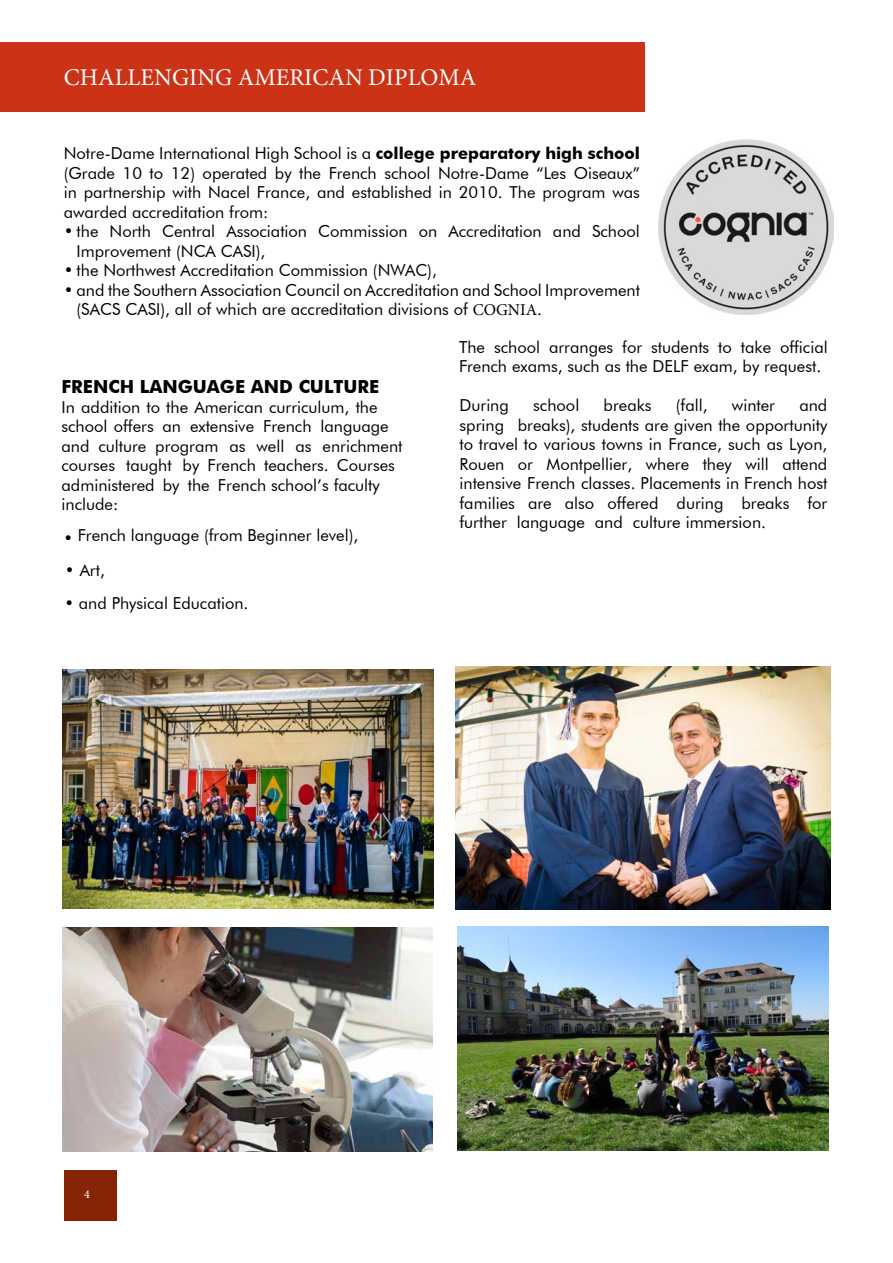
<style>
.page{position:relative;width:893px;height:1263px;background:#fff}
.page>*{position:absolute;margin:0;border:0;box-sizing:border-box;transform-origin:0 0}
.t1{font:24px "Minion Pro";color:#fff}
.t2{font:700 18px "Futura BT";color:#000}
.t3{font:16.5px/19.5px "Futura BT";color:#000}
.t4{font:12px "Minion Pro";color:#fff}
.s1{font-weight:700}
.s2{font-family:"Minion Pro"}
</style>
<div class="page">
<div style="left:0;top:42px;width:645px;height:70px;background:#cb3216"></div>
<div style="left:64px;top:1170px;width:52px;height:50px;background:#872306"></div>
<img style="left:63px;top:927px;width:369px;height:225px">
<img style="left:63px;top:669px;width:370px;height:240px">
<img style="left:456px;top:666px;width:374px;height:244px">
<img style="left:658px;top:140px;width:175px;height:175px">
<img style="left:457px;top:927px;width:372px;height:224px">
<h1 class="t1" style="left:64px;top:62px;width:414px">CHALLENGING AMERICAN DIPLOMA</h1>
<p class="t3" style="left:64px;top:143px;width:578px;text-align:justify">Notre-Dame International High School is a <span class="s1">college preparatory high school </span>(Grade 10 to 12) operated by the French school Notre-Dame “Les Oiseaux” in partnership with Nacel France, and established in 2010. The program was awarded accreditation from:</p>
<p class="t3" style="left:77px;top:221px;width:565px;text-indent:-13px">• the North Central Association Commission on Accreditation and School<br>Improvement (NCA CASI),</p>
<p class="t3" style="left:64px;top:260px;width:375px">• the Northwest Accreditation Commission (NWAC),</p>
<p class="t3" style="left:77px;top:280px;width:565px;text-indent:-13px">• and the Southern Association Council on Accreditation and School Improvement (SACS CASI), all of which are accreditation divisions of <span class="s2">COGNIA</span>.</p>
<p class="t2" style="left:62px;top:376px;width:319px">FRENCH LANGUAGE AND CULTURE</p>
<p class="t3" style="left:62px;top:397px;width:342px">In addition to the American curriculum, the school offers an extensive French language and culture program as well as enrichment courses taught by French teachers. Courses administered by the French school’s faculty include:</p>
<p class="t3" style="left:63px;top:525px;width:296px">• French language (from Beginner level),</p>
<p class="t3" style="left:65px;top:561px;width:42px">• Art,</p>
<p class="t3" style="left:64px;top:594px;width:185px">• and Physical Education.</p>
<p class="t3" style="left:459px;top:337px;width:370px">The school arranges for students to take official<br>French exams, such as the DELF exam, by request.</p>
<p class="t3" style="left:460px;top:395px;width:51px">During</p>
<p class="t3" style="left:533px;top:395px;width:48px">school</p>
<p class="t3" style="left:604px;top:395px;width:49px">breaks</p>
<p class="t3" style="left:676px;top:395px;width:33px">(fall,</p>
<p class="t3" style="left:732px;top:395px;width:45px">winter</p>
<p class="t3" style="left:459px;top:395px;width:369px;text-align:justify;text-indent:340px">and spring breaks), students are given the opportunity to travel to various towns in France, such as Lyon, Rouen or Montpellier, where they will attend intensive French classes. Placements in French host families are also offered during breaks for further language and culture immersion.</p>
<p class="t4" style="left:84px;top:1186px;width:7px">4</p>
</div>
